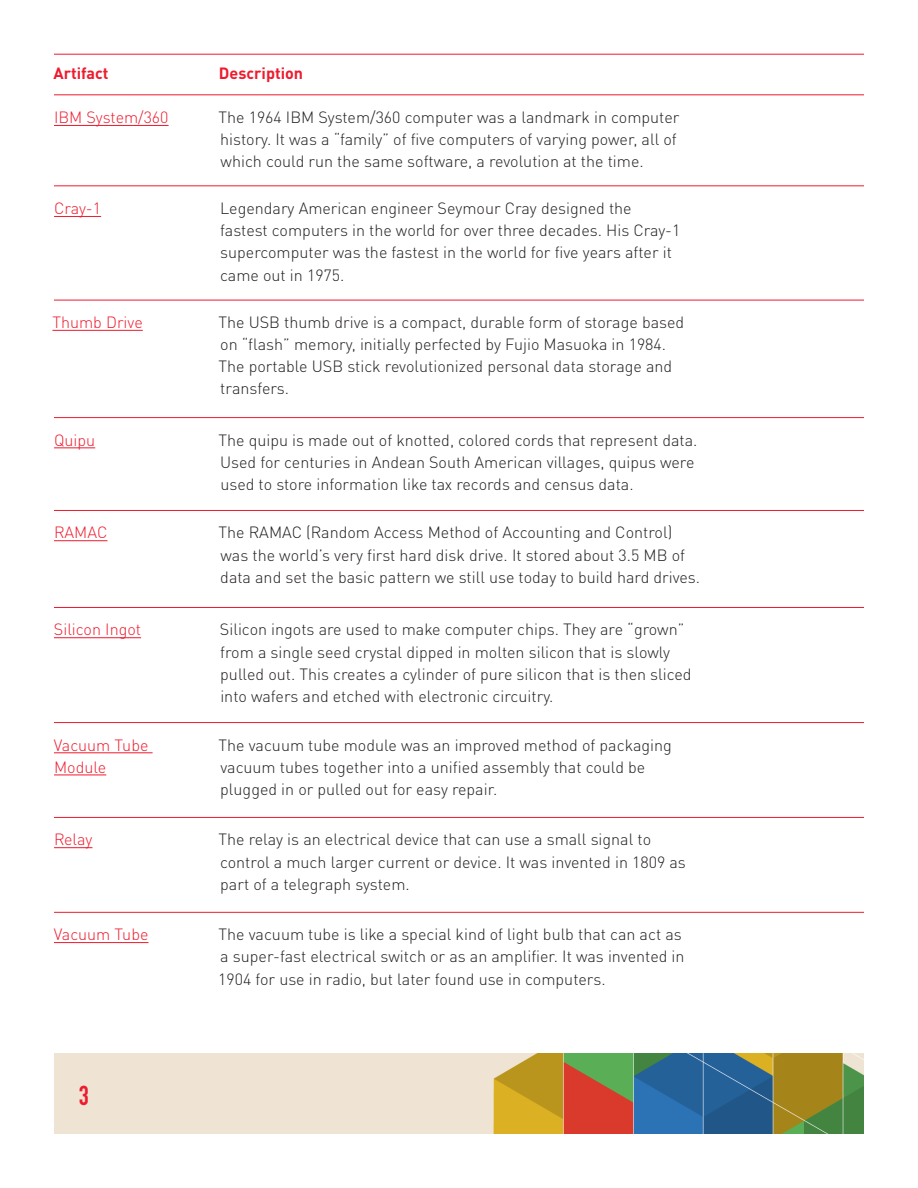
<style>
.page{position:relative;width:918px;height:1188px;background:#fff}
.page>*{position:absolute;margin:0;border:0;box-sizing:border-box;transform-origin:0 0}
.t1{font:27px "DIN Engschrift Std";color:#ee1b2d}
.Main_Text{font:300 16.2px/22.2px "DINOT";color:#231f20}
.Main_Text-2{font:300 16.2px/22.2px "DINOT";color:#ee1b2d}
.Main_Text-3{font:700 16.2px "DINOT";color:#ee1b2d}
</style>
<div class="page">
<img style="left:54px;top:1053px;width:810px;height:81px">
<hr style="left:54px;top:216px;width:47px;height:1px;background:#ee1b2d">
<hr style="left:52px;top:330px;width:91px;height:1px;background:#ee1b2d">
<hr style="left:54px;top:448px;width:41px;height:1px;background:#ee1b2d">
<hr style="left:54px;top:54px;width:810px;height:1px;background:#ee1b2d">
<hr style="left:54px;top:95px;width:810px;height:1px;background:#ee1b2d">
<hr style="left:54px;top:300px;width:810px;height:1px;background:#ee1b2d">
<hr style="left:54px;top:417px;width:810px;height:1px;background:#ee1b2d">
<hr style="left:54px;top:540px;width:53px;height:1px;background:#ee1b2d">
<hr style="left:54px;top:637px;width:87px;height:1px;background:#ee1b2d">
<hr style="left:54px;top:510px;width:810px;height:1px;background:#ee1b2d">
<hr style="left:54px;top:607px;width:810px;height:1px;background:#ee1b2d">
<hr style="left:54px;top:753px;width:99px;height:1px;background:#ee1b2d">
<hr style="left:54px;top:775px;width:52px;height:1px;background:#ee1b2d">
<hr style="left:54px;top:847px;width:38px;height:1px;background:#ee1b2d">
<hr style="left:54px;top:722px;width:810px;height:1px;background:#ee1b2d">
<hr style="left:54px;top:817px;width:810px;height:1px;background:#ee1b2d">
<hr style="left:54px;top:942px;width:94px;height:1px;background:#ee1b2d">
<hr style="left:54px;top:912px;width:810px;height:1px;background:#ee1b2d">
<hr style="left:54px;top:125px;width:115px;height:1px;background:#ee1b2d">
<hr style="left:54px;top:186px;width:810px;height:1px;background:#ee1b2d">
<p class="Main_Text-3" style="left:54px;top:63px;width:57px">Artifact</p>
<p class="Main_Text-3" style="left:219px;top:63px;width:86px">Description</p>
<p class="Main_Text-2" style="left:54px;top:106px;width:116px">IBM System/360</p>
<p class="Main_Text" style="left:218px;top:106px;width:462px">The 1964 IBM System/360 computer was a landmark in computer history. It was a “family” of five computers of varying power, all of which could run the same software, a revolution at the time.</p>
<p class="Main_Text-2" style="left:54px;top:197px;width:49px">Cray-1</p>
<p class="Main_Text" style="left:220px;top:197px;width:462px">Legendary American engineer Seymour Cray designed the fastest computers in the world for over three decades. His Cray-1 supercomputer was the fastest in the world for five years after it came out in 1975.</p>
<p class="Main_Text-2" style="left:52px;top:311px;width:92px">Thumb Drive</p>
<p class="Main_Text" style="left:218px;top:311px;width:467px">The USB thumb drive is a compact, durable form of storage based on “flash” memory, initially perfected by Fujio Masuoka in 1984.<br>The portable USB stick revolutionized personal data storage and transfers.</p>
<p class="Main_Text-2" style="left:54px;top:428px;width:43px">Quipu</p>
<p class="Main_Text" style="left:218px;top:428px;width:481px">The quipu is made out of knotted, colored cords that represent data.<br>Used for centuries in Andean South American villages, quipus were used to store information like tax records and census data.</p>
<p class="Main_Text-2" style="left:54px;top:521px;width:55px">RAMAC</p>
<p class="Main_Text" style="left:218px;top:521px;width:483px">The RAMAC (Random Access Method of Accounting and Control) was the world’s very first hard disk drive. It stored about 3.5 MB of data and set the basic pattern we still use today to build hard drives.</p>
<p class="Main_Text-2" style="left:54px;top:618px;width:89px">Silicon Ingot</p>
<p class="Main_Text" style="left:220px;top:618px;width:473px">Silicon ingots are used to make computer chips. They are “grown” from a single seed crystal dipped in molten silicon that is slowly pulled out. This creates a cylinder of pure silicon that is then sliced into wafers and etched with electronic circuitry.</p>
<p class="Main_Text-2" style="left:54px;top:733px;width:96px">Vacuum Tube<br>Module</p>
<p class="Main_Text" style="left:218px;top:733px;width:455px">The vacuum tube module was an improved method of packaging vacuum tubes together into a unified assembly that could be plugged in or pulled out for easy repair.</p>
<p class="Main_Text-2" style="left:54px;top:828px;width:40px">Relay</p>
<p class="Main_Text" style="left:218px;top:828px;width:469px">The relay is an electrical device that can use a small signal to control a much larger current or device. It was invented in 1809 as part of a telegraph system.</p>
<p class="Main_Text-2" style="left:54px;top:923px;width:96px">Vacuum Tube</p>
<p class="Main_Text" style="left:218px;top:923px;width:468px">The vacuum tube is like a special kind of light bulb that can act as a super-fast electrical switch or as an amplifier. It was invented in<br>1904 for use in radio, but later found use in computers.</p>
<h1 class="t1" style="left:79px;top:1080px;width:12px">3</h1>
</div>
